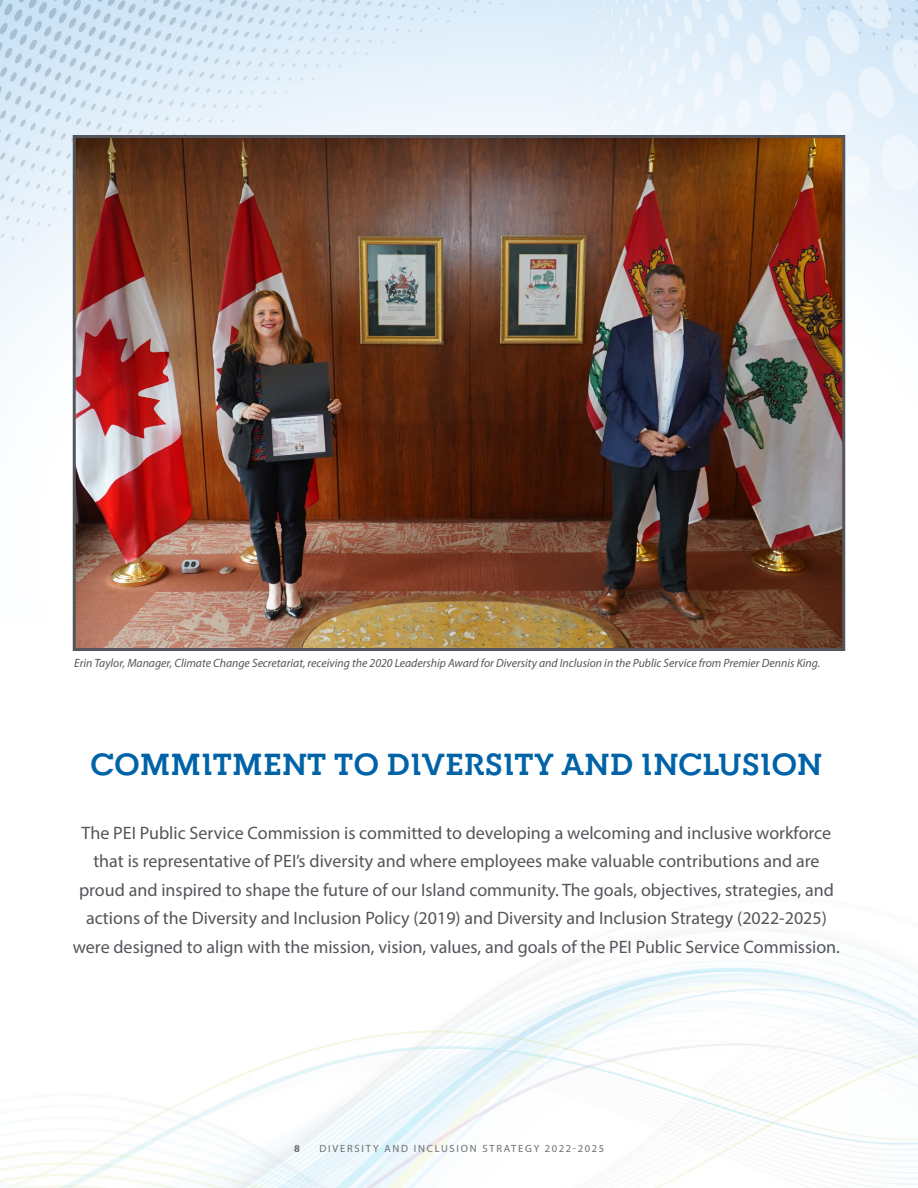
<style>
.page{position:relative;width:918px;height:1188px;background:#fff}
.page>*{position:absolute;margin:0;border:0;box-sizing:border-box;transform-origin:0 0}
.t1{font:700 30px "RNS Camelia";color:#0163a7}
.t2{font:18px/28.5px "Myriad Pro";color:#54555a;text-align:center}
.t3{font:italic 12px "Myriad Pro";color:#54555a}
.t4{font:10.5px "Myriad Pro";letter-spacing:.17em;color:#6c6d70}
.t5{font:700 10.5px "Myriad Pro";color:#6c6d70}
</style>
<div class="page">
<img style="left:0;top:946px;width:918px;height:242px">
<img style="left:0;top:0;width:918px;height:623px">
<img style="left:77px;top:139px;width:764px;height:508px">
<div style="left:73px;top:135px;width:772px;height:516px;border:3px solid #54555a"></div>
<p class="t3" style="left:74px;top:656px;width:748px">Erin Taylor, Manager, Climate Change Secretariat, receiving the 2020 Leadership Award for Diversity and Inclusion in the Public Service from Premier Dennis King.</p>
<p class="t1" style="left:90px;top:746px;width:734px">COMMITMENT TO DIVERSITY AND INCLUSION</p>
<p class="t2" style="left:73px;top:818px;width:769px">The PEI Public Service Commission is committed to developing a welcoming and inclusive workforce that is representative of PEI’s diversity and where employees make valuable contributions and are proud and inspired to shape the future of our Island community. The goals, objectives, strategies, and actions of the Diversity and Inclusion Policy (2019) and Diversity and Inclusion Strategy (2022-2025) were designed to align with the mission, vision, values, and goals of the PEI Public Service Commission.</p>
<p class="t5" style="left:294px;top:1142px;width:7px">8</p>
<p class="t4" style="left:319px;top:1142px;width:286px">DIVERSITY AND INCLUSION STRATEGY 2022-2025</p>
</div>
